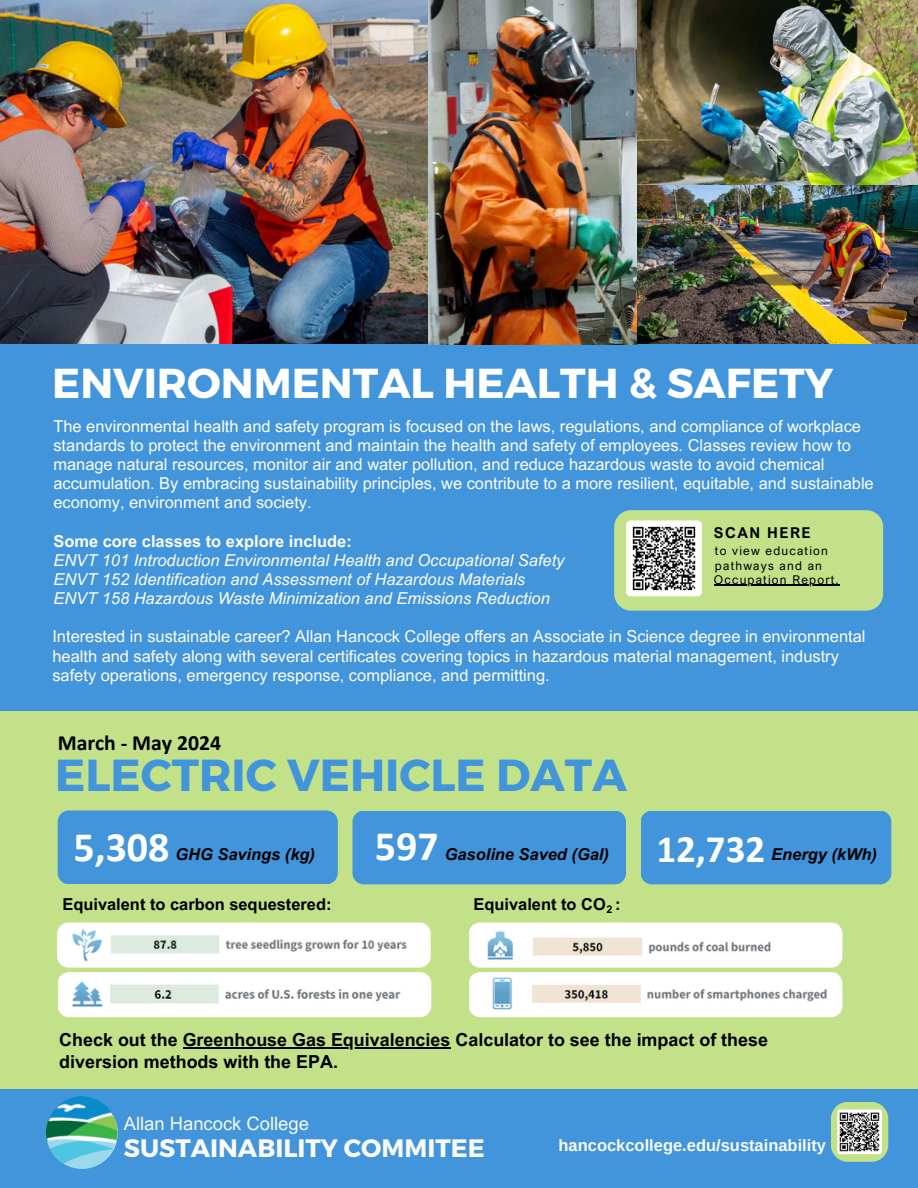
<style>
.page{position:relative;width:918px;height:1188px;background:#4294db}
.page>*{position:absolute;margin:0;border:0;box-sizing:border-box;transform-origin:0 0}
.t1{font:700 44.85px "Montserrat";color:#4294db}
.t2{font:700 42px "Calibri";color:#fff}
.t3{font:700 41.85px "Montserrat";color:#fff}
.t4{font:700 39px "Calibri";color:#fff}
.t5{font:700 25.2px "Montserrat";color:#fafafa}
.t6{font:700 21.75px "Calibri";color:#000}
.t7{font:18.45px "Arial MT Pro";color:#fafafa}
.t8{font:700 17.85px "Arial MT Pro";color:#000}
.t9{font:16.5px/19.2px "Arial MT Pro";color:#fff}
.t10{font:italic 16.5px "Arial MT Pro";color:#fff}
.t11{font:700 16.5px "Arial MT Pro";color:#000}
.t12{font:italic 700 16.5px "Arial MT Pro";color:#000}
.t13{font:700 16.5px "Arimo";color:#fafafa}
.t14{font:700 16.5px "Arial MT Pro";color:#fff}
.t15{font:700 15px "Arial Nova";letter-spacing:.1em;color:#000}
.t16{font:12.15px/14.1px "Arial Nova";letter-spacing:.1em;color:#000}
.t17{font:700 10.65px "Arial MT Pro";color:#000}
</style>
<div class="page">
<div style="left:0;top:711px;width:918px;height:377px;background:#c2e189"></div>
<img style="left:47px;top:1097px;width:71px;height:72px">
<div style="left:57px;top:923px;width:374px;height:45px;background:#fff;border-radius:11px"></div>
<div style="left:58px;top:972px;width:373px;height:45px;background:#fff;border-radius:11px"></div>
<div style="left:469px;top:972px;width:373px;height:45px;background:#fff;border-radius:11px"></div>
<div style="left:469px;top:923px;width:373px;height:45px;background:#fff;border-radius:11px"></div>
<div style="left:353px;top:811px;width:273px;height:73px;background:#4294db;border-radius:11px"></div>
<div style="left:641px;top:811px;width:250px;height:73px;background:#4294db;border-radius:11px"></div>
<div style="left:614px;top:510px;width:269px;height:101px;background:#c2e189;border-radius:17px"></div>
<img style="left:626px;top:520px;width:76px;height:76px;border-radius:4px">
<div style="left:58px;top:810px;width:280px;height:74px;background:#4294db;border-radius:11px"></div>
<div style="left:831px;top:1102px;width:57px;height:60px;background:#c2e189;border-radius:17px"></div>
<img style="left:837px;top:1110px;width:45px;height:44px;border-radius:3px">
<img style="left:0;top:0;width:428px;height:343px">
<img style="left:636px;top:0;width:282px;height:186px">
<img style="left:636px;top:186px;width:282px;height:157px">
<img style="left:428px;top:0;width:208px;height:345px">
<img style="left:533px;top:937px;width:238px;height:19px">
<img style="left:487px;top:931px;width:27px;height:29px">
<img style="left:532px;top:985px;width:295px;height:18px">
<img style="left:492px;top:977px;width:20px;height:33px">
<img style="left:111px;top:935px;width:296px;height:19px">
<img style="left:111px;top:984px;width:290px;height:20px">
<hr style="left:183px;top:1048px;width:268px;height:1px;background:#000">
<hr style="left:714px;top:585px;width:126px;height:1px;background:#000">
<img style="left:72px;top:981px;width:31px;height:26px">
<img style="left:72px;top:929px;width:31px;height:33px">
<p class="t3" style="left:52px;top:356px;width:783px">ENVIRONMENTAL HEALTH &amp; SAFETY</p>
<p class="t9" style="left:53px;top:418px;width:822px">The environmental health and safety program is focused on the laws, regulations, and compliance of workplace standards to protect the environment and maintain the health and safety of employees. Classes review how to manage natural resources, monitor air and water pollution, and reduce hazardous waste to avoid chemical accumulation. By embracing sustainability principles, we contribute to a more resilient, equitable, and sustainable economy, environment and society.</p>
<p class="t14" style="left:53px;top:535px;width:300px">Some core classes to explore include:</p>
<p class="t10" style="left:53px;top:554px;width:513px">ENVT 101 Introduction Environmental Health and Occupational Safety</p>
<p class="t10" style="left:53px;top:573px;width:473px">ENVT 152 Identification and Assessment of Hazardous Materials</p>
<h1 class="t10" style="left:53px;top:592px;width:498px">ENVT 158 Hazardous Waste Minimization and Emissions Reduction</h1>
<p class="t15" style="left:714px;top:523px;width:98px">SCAN HERE</p>
<p class="t16" style="left:715px;top:544px;width:114px">to view education pathways and an</p>
<p class="t16" style="left:714px;top:572px;width:126px">Occupation Report.</p>
<p class="t9" style="left:52px;top:629px;width:815px">Interested in sustainable career? Allan Hancock College offers an Associate in Science degree in environmental health and safety along with several certificates covering topics in hazardous material management, industry safety operations, emergency response, compliance, and permitting.</p>
<p class="t6" style="left:58px;top:734px;width:165px">March - May 2024</p>
<p class="t1" style="left:55px;top:746px;width:573px">ELECTRIC VEHICLE DATA</p>
<p class="t2" style="left:375px;top:829px;width:65px">597</p>
<p class="t2" style="left:74px;top:830px;width:97px">5,308</p>
<p class="t12" style="left:445px;top:848px;width:166px">Gasoline Saved (Gal)</p>
<h3 class="t4" style="left:656px;top:832px;width:110px">12,732</h3>
<h2 class="t12" style="left:771px;top:848px;width:107px">Energy (kWh)</h2>
<p class="t12" style="left:175px;top:848px;width:141px">GHG Savings (kg)</p>
<p class="t11" style="left:62px;top:898px;width:271px">Equivalent to carbon sequestered:</p>
<h6 class="t11" style="left:474px;top:898px;width:134px">Equivalent to CO</h6>
<p class="t17" style="left:606px;top:905px;width:7px">2</p>
<h6 class="t11" style="left:615px;top:898px;width:7px">:</h6>
<p class="t8" style="left:59px;top:1033px;width:710px">Check out the Greenhouse Gas Equivalencies Calculator to see the impact of these</p>
<p class="t8" style="left:59px;top:1055px;width:280px">diversion methods with the EPA.</p>
<p class="t7" style="left:124px;top:1117px;width:187px">Allan Hancock College</p>
<p class="t5" style="left:124px;top:1131px;width:362px">SUSTAINABILITY COMMITEE</p>
<h4 class="t13" style="left:559px;top:1136px;width:269px">hancockcollege.edu/sustainability</h4>
</div>
